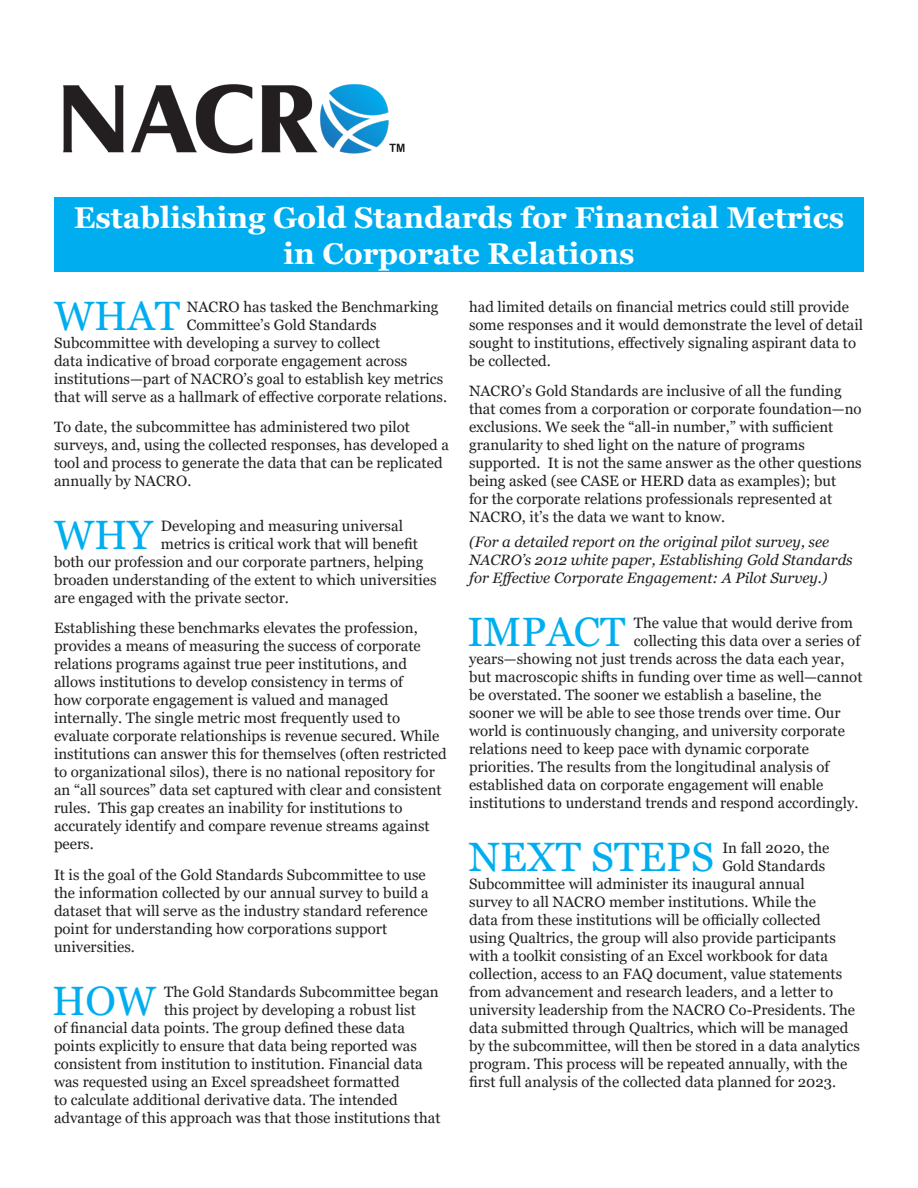
<style>
.page{position:relative;width:918px;height:1188px;background:#fff}
.page>*{position:absolute;margin:0;border:0;box-sizing:border-box;transform-origin:0 0}
.t1{font:40.95px "Georgia";color:#00aeef}
.t2{font:700 30px "Georgia";color:#fff}
.t3{font:15px/18px "Georgia";color:#231f20}
.t4{font:italic 15px/18px "Georgia";color:#231f20}
</style>
<div class="page">
<img style="left:63px;top:84px;width:342px;height:70px">
<div style="left:54px;top:197px;width:810px;height:74px;background:#00aeef"></div>
<p class="t2" style="left:74px;top:198px;width:772px">Establishing Gold Standards for Financial Metrics</p>
<p class="t2" style="left:284px;top:234px;width:353px">in Corporate Relations</p>
<p class="t1" style="left:54px;top:291px;width:128px">WHAT</p>
<p class="t3" style="left:187px;top:298px;width:253px">NACRO has tasked the Benchmarking</p>
<p class="t3" style="left:54px;top:316px;width:395px;text-indent:133px">Committee’s Gold Standards Subcommittee with developing a survey to collect<br>data indicative of broad corporate engagement across institutions—part of NACRO’s goal to establish key metrics that will serve as a hallmark of effective corporate relations.</p>
<p class="t3" style="left:54px;top:418px;width:396px">To date, the subcommittee has administered two pilot surveys, and, using the collected responses, has developed a tool and process to generate the data that can be replicated annually by NACRO.</p>
<p class="t1" style="left:54px;top:510px;width:100px">WHY</p>
<p class="t3" style="left:161px;top:517px;width:244px">Developing and measuring universal</p>
<p class="t3" style="left:161px;top:535px;width:259px">metrics is critical work that will benefit</p>
<p class="t3" style="left:54px;top:553px;width:371px">both our profession and our corporate partners, helping</p>
<p class="t3" style="left:54px;top:571px;width:384px">broaden understanding of the extent to which universities</p>
<p class="t3" style="left:54px;top:589px;width:236px">are engaged with the private sector.</p>
<p class="t3" style="left:54px;top:620px;width:394px">Establishing these benchmarks elevates the profession, provides a means of measuring the success of corporate relations programs against true peer institutions, and allows institutions to develop consistency in terms of<br>how corporate engagement is valued and managed internally. The single metric most frequently used to evaluate corporate relationships is revenue secured. While institutions can answer this for themselves (often restricted to organizational silos), there is no national repository for an “all sources” data set captured with clear and consistent rules. This gap creates an inability for institutions to accurately identify and compare revenue streams against peers.</p>
<p class="t3" style="left:54px;top:866px;width:376px">It is the goal of the Gold Standards Subcommittee to use the information collected by our annual survey to build a dataset that will serve as the industry standard reference point for understanding how corporations support universities.</p>
<p class="t1" style="left:52px;top:976px;width:105px">HOW</p>
<p class="t3" style="left:164px;top:983px;width:276px">The Gold Standards Subcommittee began</p>
<p class="t3" style="left:164px;top:1001px;width:253px">this project by developing a robust list</p>
<p class="t3" style="left:54px;top:1019px;width:352px">of financial data points. The group defined these data</p>
<p class="t3" style="left:54px;top:1037px;width:364px">points explicitly to ensure that data being reported was</p>
<p class="t3" style="left:54px;top:1055px;width:370px">consistent from institution to institution. Financial data</p>
<p class="t3" style="left:54px;top:1073px;width:347px">was requested using an Excel spreadsheet formatted</p>
<p class="t3" style="left:54px;top:1091px;width:345px">to calculate additional derivative data. The intended</p>
<p class="t3" style="left:54px;top:1109px;width:388px">advantage of this approach was that those institutions that</p>
<p class="t3" style="left:469px;top:298px;width:396px">had limited details on financial metrics could still provide some responses and it would demonstrate the level of detail sought to institutions, effectively signaling aspirant data to be collected.</p>
<p class="t3" style="left:469px;top:382px;width:394px">NACRO’s Gold Standards are inclusive of all the funding that comes from a corporation or corporate foundation—no exclusions. We seek the “all-in number,” with sufficient granularity to shed light on the nature of programs supported. It is not the same answer as the other questions being asked (see CASE or HERD data as examples); but<br>for the corporate relations professionals represented at NACRO, it’s the data we want to know.</p>
<p class="t4" style="left:469px;top:533px;width:385px">(For a detailed report on the original pilot survey, see<br>NACRO’s 2012 white paper, Establishing Gold Standards for Effective Corporate Engagement: A Pilot Survey.)</p>
<p class="t1" style="left:467px;top:607px;width:160px">IMPACT</p>
<p class="t3" style="left:634px;top:614px;width:221px">The value that would derive from</p>
<p class="t3" style="left:634px;top:632px;width:228px">collecting this data over a series of</p>
<p class="t3" style="left:469px;top:650px;width:377px">years—showing not just trends across the data each year,</p>
<p class="t3" style="left:469px;top:668px;width:395px">but macroscopic shifts in funding over time as well—cannot</p>
<p class="t3" style="left:469px;top:686px;width:354px">be overstated. The sooner we establish a baseline, the</p>
<p class="t3" style="left:469px;top:704px;width:373px">sooner we will be able to see those trends over time. Our</p>
<p class="t3" style="left:469px;top:722px;width:378px">world is continuously changing, and university corporate</p>
<p class="t3" style="left:469px;top:740px;width:342px">relations need to keep pace with dynamic corporate</p>
<p class="t3" style="left:469px;top:758px;width:362px">priorities. The results from the longitudinal analysis of</p>
<p class="t3" style="left:469px;top:776px;width:356px">established data on corporate engagement will enable</p>
<p class="t3" style="left:469px;top:794px;width:391px">institutions to understand trends and respond accordingly.</p>
<p class="t1" style="left:469px;top:832px;width:247px">NEXT STEPS</p>
<p class="t3" style="left:722px;top:839px;width:108px">In fall 2020, the</p>
<p class="t3" style="left:722px;top:857px;width:104px">Gold Standards</p>
<p class="t3" style="left:469px;top:875px;width:337px">Subcommittee will administer its inaugural annual</p>
<p class="t3" style="left:469px;top:893px;width:349px">survey to all NACRO member institutions. While the</p>
<p class="t3" style="left:469px;top:911px;width:353px">data from these institutions will be officially collected</p>
<p class="t3" style="left:469px;top:929px;width:368px">using Qualtrics, the group will also provide participants</p>
<p class="t3" style="left:469px;top:947px;width:360px">with a toolkit consisting of an Excel workbook for data</p>
<p class="t3" style="left:469px;top:965px;width:375px">collection, access to an FAQ document, value statements</p>
<p class="t3" style="left:469px;top:983px;width:366px">from advancement and research leaders, and a letter to</p>
<p class="t3" style="left:469px;top:1001px;width:387px">university leadership from the NACRO Co-Presidents. The</p>
<p class="t3" style="left:469px;top:1019px;width:381px">data submitted through Qualtrics, which will be managed</p>
<p class="t3" style="left:469px;top:1037px;width:392px">by the subcommittee, will then be stored in a data analytics</p>
<p class="t3" style="left:469px;top:1055px;width:380px">program. This process will be repeated annually, with the</p>
<p class="t3" style="left:469px;top:1073px;width:369px">first full analysis of the collected data planned for 2023.</p>
</div>
